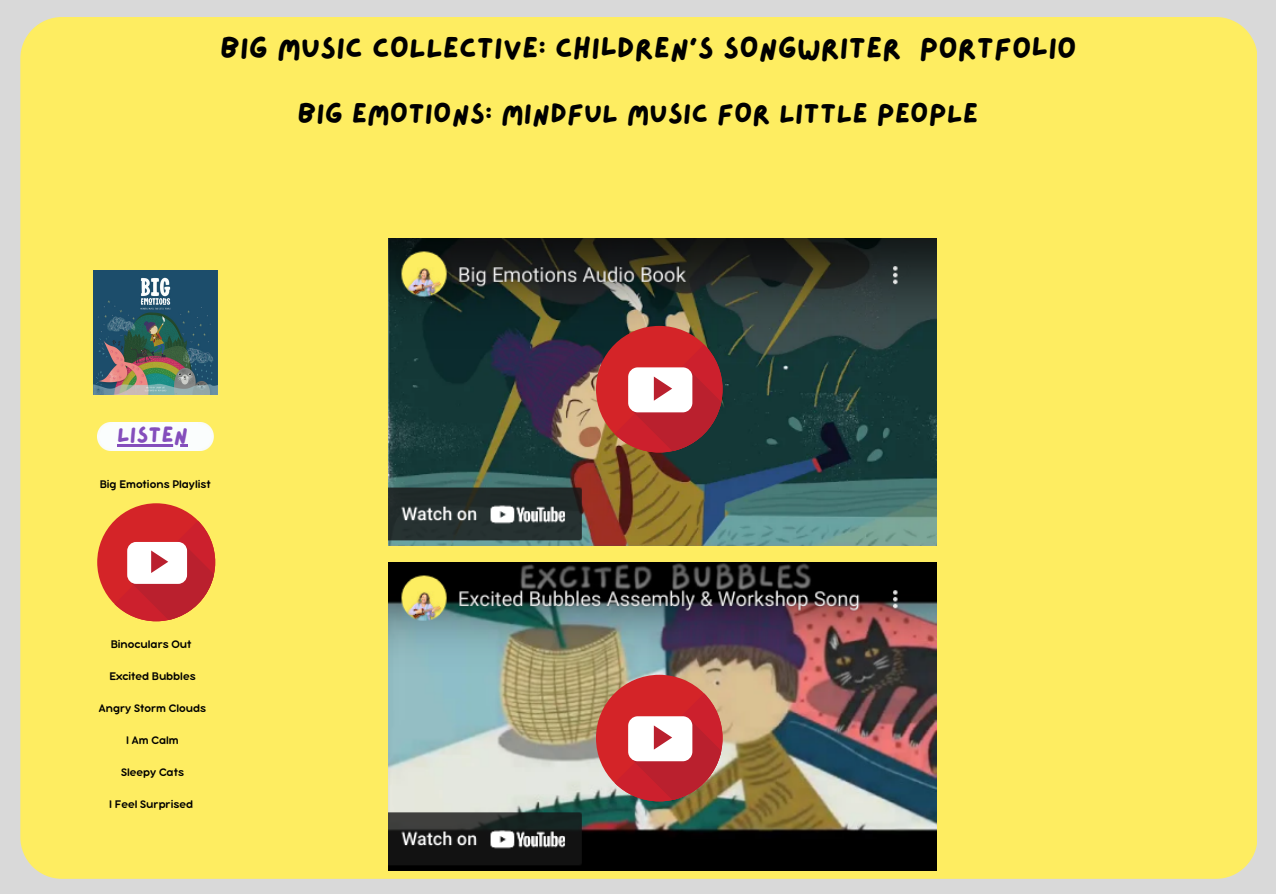
<style>
.page{position:relative;width:1276px;height:894px;background:#fff}
.page>*{position:absolute;margin:0;border:0;box-sizing:border-box;transform-origin:0 0}
.t1{font:30px "Lazydog";color:#000}
.t2{font:28.5px "Lazydog";color:#000}
.t3{font:22.5px "Lazydog";color:#844ebc}
.t4{font:12px "Bubbleboddy Neue";color:#000}
</style>
<div class="page">
<div style="left:0;top:0;width:1275px;height:893px;background:#d9d9d9"></div>
<div style="left:20px;top:17px;width:1236px;height:861px;background:#feed61"></div>
<img style="left:93px;top:270px;width:124px;height:124px">
<img style="left:97px;top:422px;width:116px;height:28px">
<hr style="left:117px;top:444px;width:71px;height:2px;background:#844ebc">
<div style="left:97px;top:503px;width:118px;height:118px;background:#d42428;border-radius:50%"></div>
<svg style="left:114px;top:520px;width:107px;height:107px"></svg>
<img style="left:388px;top:238px;width:548px;height:307px">
<img style="left:388px;top:562px;width:548px;height:307px">
<div style="left:596px;top:326px;width:126px;height:126px;background:#d42428;border-radius:50%"></div>
<svg style="left:614px;top:344px;width:114px;height:114px"></svg>
<div style="left:596px;top:674px;width:126px;height:127px;background:#d42428;border-radius:50%"></div>
<svg style="left:614px;top:693px;width:114px;height:114px"></svg>
<p class="t1" style="left:220px;top:33px;width:858px">BIG MUSIC COLLECTIVE: CHILDREN'S SONGWRITER PORTFOLIO</p>
<p class="t2" style="left:297px;top:100px;width:682px">BIG EMOTIONS: MINDFUL MUSIC FOR LITTLE PEOPLE</p>
<p class="t3" style="left:117px;top:424px;width:72px">LISTEN</p>
<p class="t4" style="left:100px;top:480px;width:112px">Big Emotions Playlist</p>
<p class="t4" style="left:111px;top:640px;width:82px">Binoculars Out</p>
<p class="t4" style="left:109px;top:672px;width:88px">Excited Bubbles</p>
<p class="t4" style="left:99px;top:704px;width:109px">Angry Storm Clouds</p>
<p class="t4" style="left:126px;top:736px;width:54px">I Am Calm</p>
<p class="t4" style="left:121px;top:768px;width:64px">Sleepy Cats</p>
<p class="t4" style="left:109px;top:800px;width:85px">I Feel Surprised</p>
</div>
